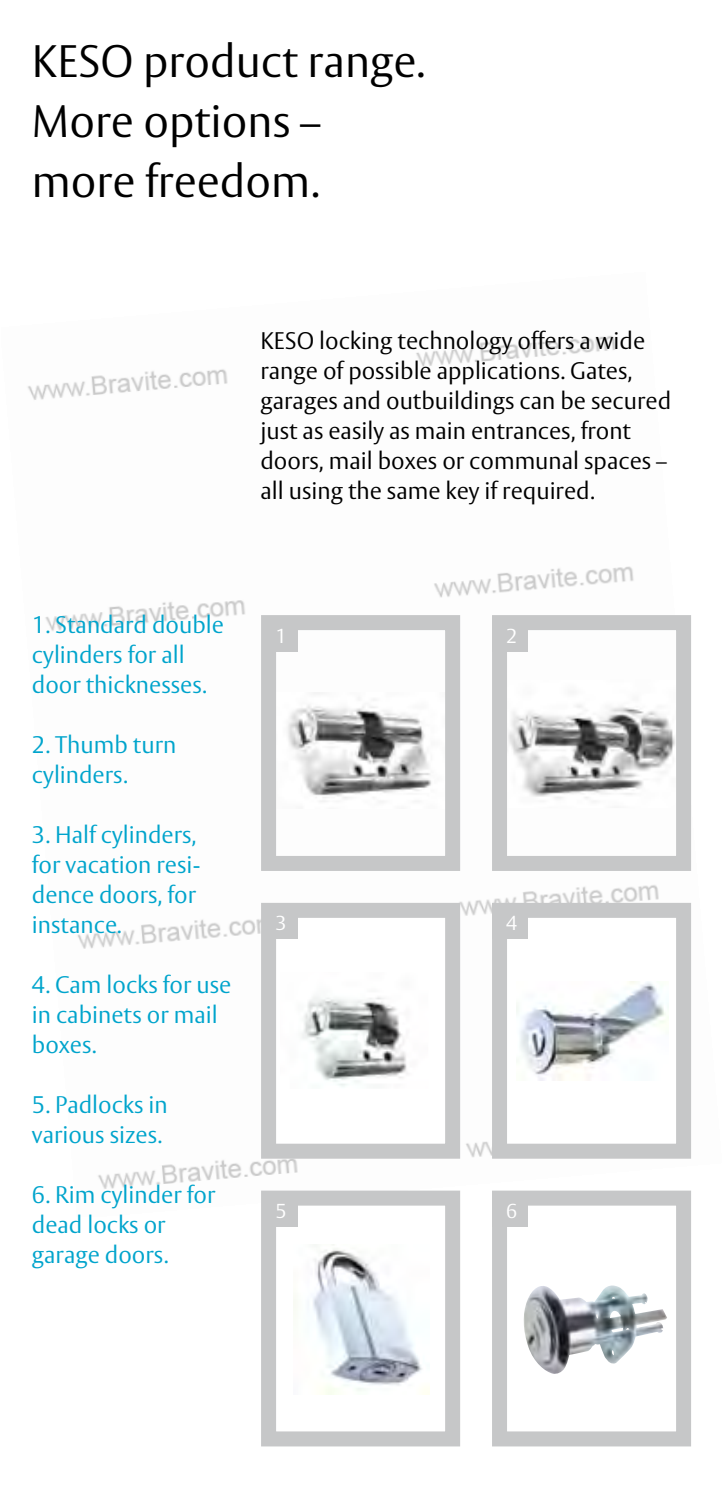
<style>
.page{position:relative;width:723px;height:1489px;background:#fff}
.page>*{position:absolute;margin:0;border:0;box-sizing:border-box;transform-origin:0 0}
.t1{font:300 45px/60px "ASSA Vesta";color:#000}
.t2{font:300 23.75px/30px "ASSA Vesta";color:#00a4cc}
.t3{font:300 23.75px/30px "ASSA Vesta";color:#000}
.t4{font:300 20px "ASSA Vesta";color:#fff}
</style>
<div class="page">
<img style="left:28px;top:336px;width:663px;height:853px">
<img style="left:508px;top:679px;width:167px;height:129px">
<img style="left:277px;top:692px;width:167px;height:116px">
<div style="left:261px;top:615px;width:199px;height:255px;border:15px solid #c6c7c8"></div>
<div style="left:262px;top:615px;width:35px;height:36px;background:#c6c7c8"></div>
<div style="left:261px;top:902px;width:199px;height:256px;background:#fff;border:15px solid #c6c7c8"></div>
<img style="left:302px;top:996px;width:106px;height:91px">
<div style="left:262px;top:903px;width:35px;height:36px;background:#c6c7c8"></div>
<img style="left:294px;top:1244px;width:136px;height:150px">
<div style="left:261px;top:1190px;width:199px;height:256px;border:15px solid #c6c7c8"></div>
<div style="left:262px;top:1191px;width:35px;height:35px;background:#c6c7c8"></div>
<div style="left:492px;top:615px;width:199px;height:255px;border:15px solid #c6c7c8"></div>
<div style="left:493px;top:615px;width:35px;height:36px;background:#c6c7c8"></div>
<div style="left:499px;top:910px;width:184px;height:241px;background:#fff"></div>
<img style="left:517px;top:981px;width:151px;height:99px">
<div style="left:492px;top:902px;width:199px;height:256px;border:15px solid #c6c7c8"></div>
<div style="left:493px;top:903px;width:35px;height:36px;background:#c6c7c8"></div>
<img style="left:523px;top:1285px;width:144px;height:89px">
<div style="left:492px;top:1190px;width:199px;height:256px;border:15px solid #c6c7c8"></div>
<div style="left:493px;top:1191px;width:35px;height:35px;background:#c6c7c8"></div>
<h1 class="t1" style="left:32px;top:34px;width:395px">KESO product range.<br>More options – more freedom.</h1>
<p class="t3" style="left:260px;top:326px;width:412px">KESO locking technology offers a wide range of possible applications. Gates, garages and outbuildings can be secured just as easily as main entrances, front doors, mail boxes or communal spaces – all using the same key if required.</p>
<p class="t2" style="left:32px;top:610px;width:194px">1. Standard double cylinders for all door thicknesses.</p>
<p class="t2" style="left:32px;top:730px;width:146px">2. Thumb turn cylinders.</p>
<p class="t2" style="left:32px;top:820px;width:170px">3. Half cylinders, for vacation resi&shy;dence doors, for instance.</p>
<p class="t2" style="left:32px;top:970px;width:201px">4. Cam locks for use in cabinets or mail boxes.</p>
<p class="t2" style="left:32px;top:1090px;width:137px">5. Padlocks in various sizes.</p>
<p class="t2" style="left:32px;top:1180px;width:185px">6. Rim cylinder for dead locks or garage doors.</p>
<p class="t4" style="left:275px;top:623px;width:13px">1</p>
<p class="t4" style="left:275px;top:911px;width:13px">3</p>
<p class="t4" style="left:275px;top:1199px;width:13px">5</p>
<p class="t4" style="left:506px;top:623px;width:13px">2</p>
<p class="t4" style="left:506px;top:911px;width:13px">4</p>
<p class="t4" style="left:506px;top:1199px;width:13px">6</p>
</div>
